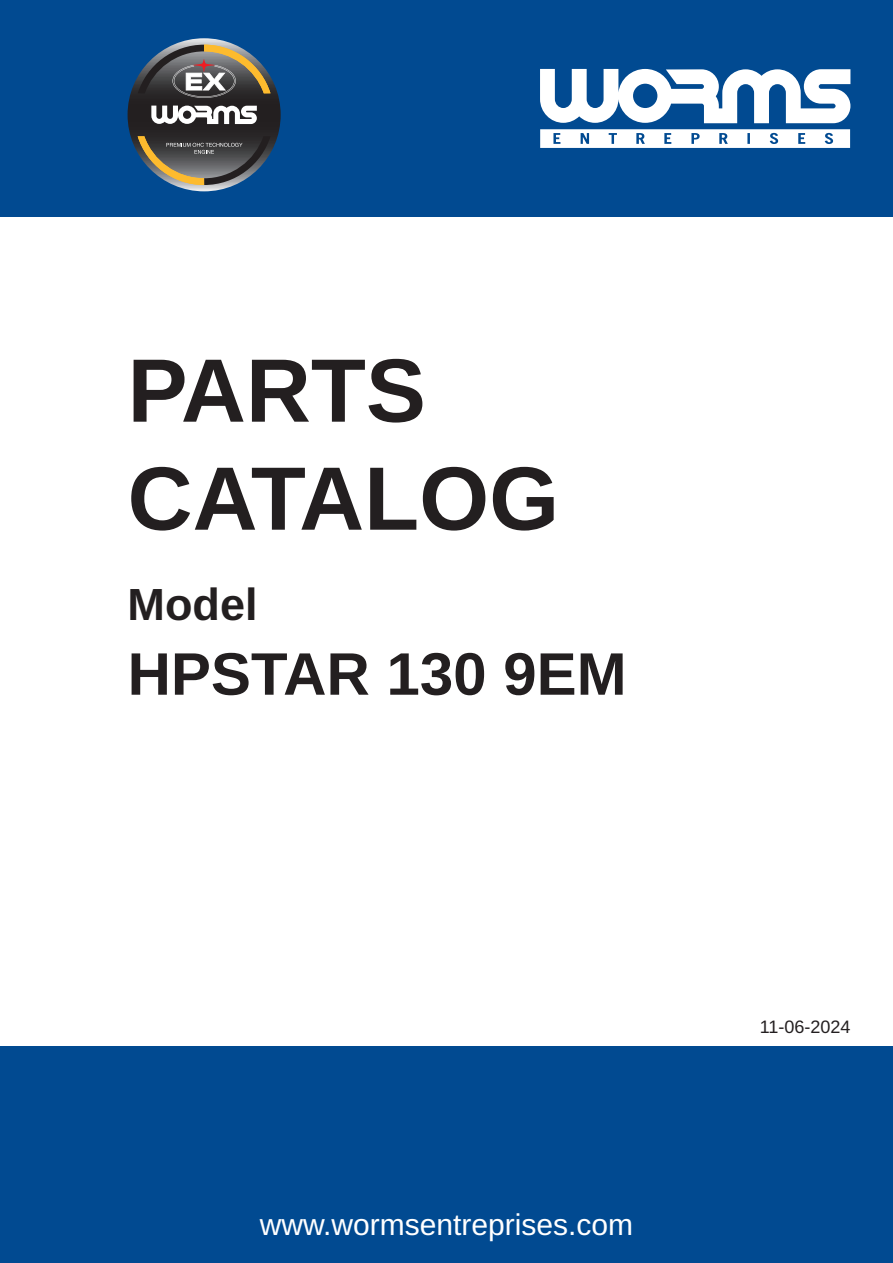
<style>
.page{position:relative;width:893px;height:1263px;background:#fff}
.page>*{position:absolute;margin:0;border:0;box-sizing:border-box;transform-origin:0 0}
.t1{font:700 90px "Arimo";color:#231f20}
.t2{font:700 60px "Arimo";color:#231f20}
.t3{font:700 45px "Arimo";color:#231f20}
.t4{font:30px "Arimo";color:#fff}
.t5{font:18px "Arimo";color:#231f20}
</style>
<div class="page">
<div style="left:0;top:0;width:893px;height:217px;background:#014a91"></div>
<div style="left:0;top:1046px;width:893px;height:217px;background:#014a91"></div>
<svg style="left:540px;top:69px;width:310px;height:54px"></svg>
<svg style="left:540px;top:129px;width:310px;height:19px;background:#e2eaf2"></svg>
<svg style="left:128px;top:38px;width:153px;height:153px;background:#393738"></svg>
<svg style="left:151px;top:106px;width:106px;height:18px;background:#b1b0b0"></svg>
<svg style="left:138px;top:45px;width:132px;height:53px;background:#636563"></svg>
<svg style="left:138px;top:136px;width:133px;height:49px;background:#565a59"></svg>
<p class="t1" style="left:128px;top:328px;width:300px">PARTS</p>
<p class="t1" style="left:128px;top:436px;width:433px">CATALOG</p>
<p class="t3" style="left:128px;top:573px;width:132px">Model</p>
<p class="t2" style="left:128px;top:632px;width:501px">HPSTAR 130 9EM</p>
<p class="t4" style="left:260px;top:1203px;width:375px">www.wormsentreprises.com</p>
<p class="t5" style="left:760px;top:1014px;width:92px">11-06-2024</p>
</div>
